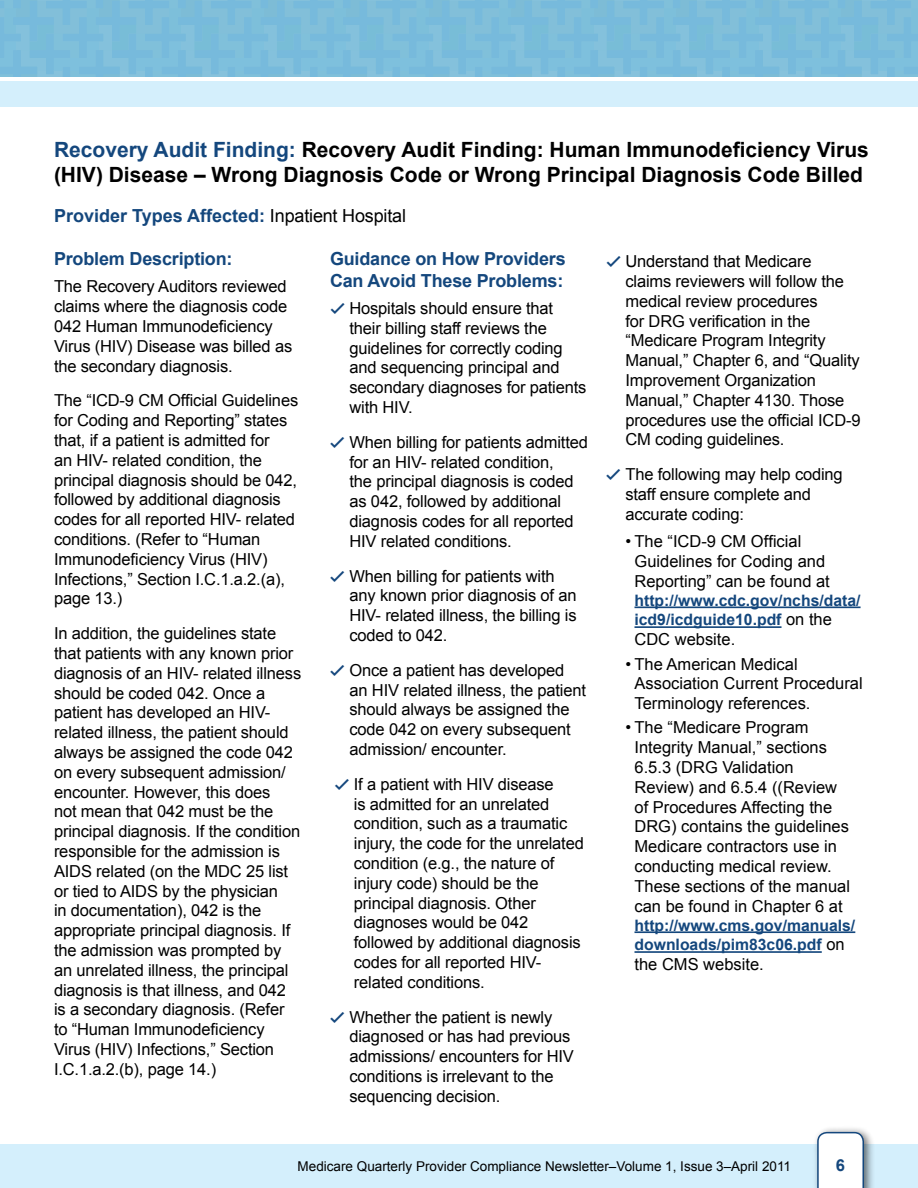
<style>
.page{position:relative;width:918px;height:1188px;background:#fff}
.page>*{position:absolute;margin:0;border:0;box-sizing:border-box;transform-origin:0 0}
.TEXT{font:700 21px/25.2px "Arial";color:#000}
.Title_start{font:700 18px/21.6px "Arial";letter-spacing:-.01em;color:#14477d}
.Defination{font:700 18px "Arial";color:#14477d}
.TEXT-2{font:16.5px/19.8px "Arial";letter-spacing:-.01em;color:#000}
.Bullet_Points{font:16.5px/19.8px "Arial";color:#000}
.t1{font:700 16.5px "Arial";color:#14477d}
.Bullet_Points-2{font:700 15.75px/19.8px "Arial";color:#14477d}
.t2{font:13.5px "Arial";color:#000}
.s1{color:#14477d}
.s2{font-weight:400;color:#000}
.s3{font-family:"Devanagari";color:#14477d}
.s4{font-weight:400;font-size:16.5px;color:#000}
</style>
<div class="page">
<div style="left:0;top:0;width:918px;height:77px;background:#7dbddc"></div>
<div style="left:0;top:81px;width:918px;height:25px;background:#d4effc"></div>
<div style="left:0;top:1145px;width:918px;height:43px;background:#d4effc"></div>
<div style="left:812px;top:1125px;width:63px;height:63px;background:#000;opacity:.57"></div>
<svg style="left:817px;top:1132px;width:47px;height:56px"></svg>
<hr style="left:634px;top:607px;width:227px;height:1px;background:#14477d">
<hr style="left:634px;top:626px;width:148px;height:2px;background:#14477d">
<hr style="left:634px;top:931px;width:221px;height:2px;background:#14477d">
<hr style="left:634px;top:951px;width:188px;height:2px;background:#14477d">
<p class="TEXT" style="left:54px;top:138px;width:816px"><span class="s1">Recovery Audit Finding:</span> Recovery Audit Finding: Human Immunodeficiency Virus (HIV) Disease – Wrong Diagnosis Code or Wrong Principal Diagnosis Code Billed</p>
<p class="Defination" style="left:54px;top:204px;width:354px">Provider Types Affected: <span class="s2">Inpatient Hospital</span></p>
<p class="Title_start" style="left:54px;top:249px;width:180px">Problem Description:</p>
<p class="TEXT-2" style="left:54px;top:277px;width:240px">The Recovery Auditors reviewed claims where the diagnosis code<br>042 Human Immunodeficiency<br>Virus (HIV) Disease was billed as the secondary diagnosis.</p>
<p class="TEXT-2" style="left:54px;top:391px;width:246px">The “ICD-9 CM Official Guidelines for Coding and Reporting” states that, if a patient is admitted for<br>an HIV- related condition, the principal diagnosis should be 042, followed by additional diagnosis codes for all reported HIV- related conditions. (Refer to “Human<br>Immunodeficiency Virus (HIV)<br>Infections,” Section I.C.1.a.2.(a), page 13.)</p>
<p class="TEXT-2" style="left:54px;top:624px;width:249px">In addition, the guidelines state that patients with any known prior diagnosis of an HIV- related illness should be coded 042. Once a patient has developed an HIV&shy;related illness, the patient should always be assigned the code 042 on every subsequent admission/ encounter. However, this does<br>not mean that 042 must be the principal diagnosis. If the condition responsible for the admission is<br>AIDS related (on the MDC 25 list or tied to AIDS by the physician<br>in documentation), 042 is the appropriate principal diagnosis. If the admission was prompted by an unrelated illness, the principal diagnosis is that illness, and 042 is a secondary diagnosis. (Refer to “Human Immunodeficiency<br>Virus (HIV) Infections,” Section<br>I.C.1.a.2.(b), page 14.)</p>
<p class="Title_start" style="left:330px;top:249px;width:237px">Guidance on How Providers<br>Can Avoid These Problems:</p>
<p class="TEXT-2" style="left:349px;top:298px;width:239px;text-indent:-19px"><span class="s3">✓</span> Hospitals should ensure that their billing staff reviews the guidelines for correctly coding and sequencing principal and secondary diagnoses for patients with HIV.</p>
<p class="TEXT-2" style="left:349px;top:432px;width:240px;text-indent:-19px"><span class="s3">✓</span> When billing for patients admitted for an HIV- related condition,<br>the principal diagnosis is coded as 042, followed by additional diagnosis codes for all reported<br>HIV related conditions.</p>
<p class="TEXT-2" style="left:349px;top:566px;width:229px;text-indent:-19px"><span class="s3">✓</span> When billing for patients with any known prior diagnosis of an<br>HIV- related illness, the billing is coded to 042.</p>
<p class="TEXT-2" style="left:349px;top:660px;width:238px;text-indent:-19px"><span class="s3">✓</span> Once a patient has developed an HIV related illness, the patient should always be assigned the code 042 on every subsequent admission/ encounter.</p>
<p class="TEXT-2" style="left:354px;top:774px;width:231px;text-indent:-19px"><span class="s3">✓</span> If a patient with HIV disease<br>is admitted for an unrelated condition, such as a traumatic injury, the code for the unrelated condition (e.g., the nature of injury code) should be the principal diagnosis. Other diagnoses would be 042 followed by additional diagnosis codes for all reported HIV&shy;related conditions.</p>
<p class="TEXT-2" style="left:349px;top:1007px;width:226px;text-indent:-19px"><span class="s3">✓</span> Whether the patient is newly diagnosed or has had previous admissions/ encounters for HIV conditions is irrelevant to the sequencing decision.</p>
<p class="TEXT-2" style="left:625px;top:252px;width:237px;text-indent:-19px"><span class="s3">✓</span> Understand that Medicare claims reviewers will follow the medical review procedures<br>for DRG verification in the “Medicare Program Integrity<br>Manual,” Chapter 6, and “Quality<br>Improvement Organization<br>Manual,” Chapter 4130. Those procedures use the official ICD-9<br>CM coding guidelines.</p>
<p class="TEXT-2" style="left:625px;top:465px;width:219px;text-indent:-19px"><span class="s3">✓</span> The following may help coding staff ensure complete and accurate coding:</p>
<p class="Bullet_Points" style="left:634px;top:532px;width:197px;text-indent:-9px">• The “ICD-9 CM Official<br>Guidelines for Coding and<br>Reporting” can be found at</p>
<p class="Bullet_Points-2" style="left:634px;top:591px;width:228px">http://www.cdc.gov/nchs/data/ icd9/icdguide10.pdf <span class="s4">on the</span></p>
<p class="Bullet_Points" style="left:634px;top:630px;width:102px">CDC website.</p>
<p class="Bullet_Points" style="left:634px;top:654px;width:230px;text-indent:-9px">• The American Medical<br>Association Current Procedural<br>Terminology references.</p>
<p class="Bullet_Points" style="left:634px;top:718px;width:217px;text-indent:-9px">• The “Medicare Program<br>Integrity Manual,” sections<br>6.5.3 (DRG Validation<br>Review) and 6.5.4 ((Review of Procedures Affecting the<br>DRG) contains the guidelines<br>Medicare contractors use in conducting medical review.<br>These sections of the manual can be found in Chapter 6 at</p>
<p class="Bullet_Points-2" style="left:634px;top:916px;width:222px">http://www.cms.gov/manuals/ downloads/pim83c06.pdf <span class="s4">on</span></p>
<p class="Bullet_Points" style="left:634px;top:955px;width:131px">the CMS website.</p>
<p class="t2" style="left:298px;top:1158px;width:495px">Medicare Quarterly Provider Compliance Newsletter–Volume 1, Issue 3–April 2011</p>
<p class="t1" style="left:836px;top:1155px;width:11px">6</p>
</div>
